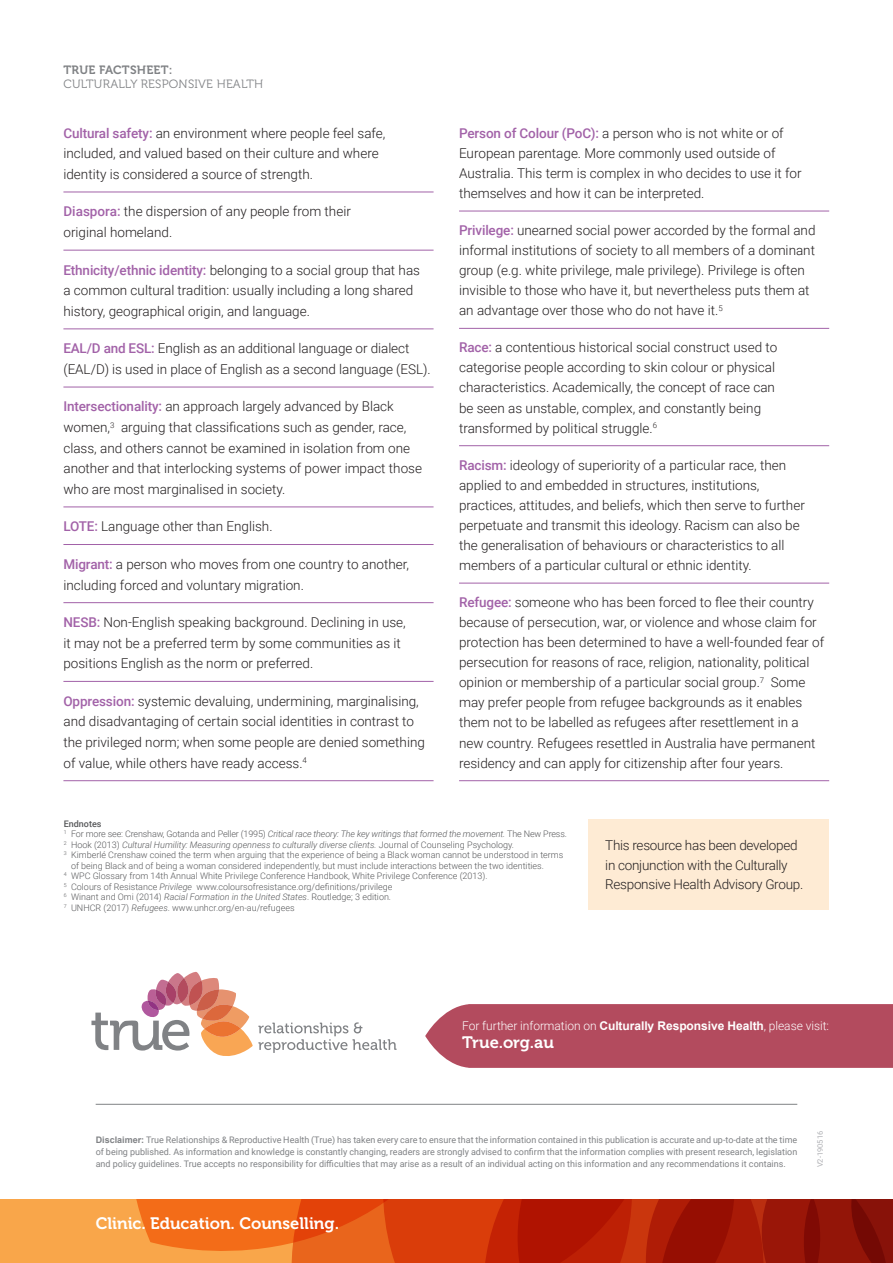
<style>
.page{position:relative;width:893px;height:1263px;background:#fff}
.page>*{position:absolute;margin:0;border:0;box-sizing:border-box;transform-origin:0 0}
.Tagline_and_website{font:16.5px "Museo 700";color:#fff}
.t1{font:16.5px "Museo 300";color:#fff}
.Body_copy_RULE_BELOW{font:300 13.5px/20.1px "Roboto";color:#231f20}
.Body_Copy{font:300 13.5px/19.5px "Roboto";letter-spacing:-.02em;color:#231f20}
.Call_to_action{font:300 12px "Roboto";letter-spacing:-.005em;color:#fff}
.t2{font:12px "Museo 300";letter-spacing:.02em;color:#808285}
.t3{font:12px "Museo 700";letter-spacing:.02em;color:#808285}
.Endnotes{font:300 9px/10.5px "Roboto";color:#57585a}
.t4{font:9px/12px "Roboto";color:#808285;text-align:justify}
.Endnotes-2{font:italic 300 9px "Roboto";letter-spacing:-.005em;color:#57585a}
.Endnotes-3{font:500 9px "Roboto";color:#57585a}
.t5{font:7.5px "Roboto";color:#b0b1b5}
.s1{font-weight:500;color:#a262a8}
.s2{font-style:normal}
.s3{font-style:italic}
.s4{font-family:"Arial";font-weight:700}
.s5{font-family:"Museo 700"}
</style>
<div class="page">
<div style="left:0;top:1199px;width:893px;height:64px;background:#f9a64a"></div>
<svg style="left:136px;top:1199px;width:757px;height:64px;background:#c4390e"></svg>
<hr style="left:96px;top:1104px;width:701px;height:1px;background:#808285">
<svg style="left:91px;top:972px;width:306px;height:84px"></svg>
<div style="left:425px;top:1004px;width:468px;height:64px;background:#b34b5e"></div>
<hr style="left:63px;top:192px;width:371px;height:1px;background:#a262a8">
<hr style="left:63px;top:250px;width:371px;height:1px;background:#a262a8">
<hr style="left:63px;top:328px;width:371px;height:1px;background:#a262a8">
<hr style="left:63px;top:387px;width:371px;height:1px;background:#a262a8">
<hr style="left:63px;top:506px;width:371px;height:1px;background:#a262a8">
<hr style="left:63px;top:544px;width:371px;height:1px;background:#a262a8">
<hr style="left:63px;top:602px;width:371px;height:1px;background:#a262a8">
<hr style="left:63px;top:681px;width:371px;height:1px;background:#a262a8">
<hr style="left:63px;top:780px;width:371px;height:1px;background:#a262a8">
<hr style="left:459px;top:211px;width:370px;height:1px;background:#a262a8">
<hr style="left:459px;top:328px;width:370px;height:1px;background:#a262a8">
<hr style="left:459px;top:445px;width:370px;height:1px;background:#a262a8">
<hr style="left:459px;top:583px;width:370px;height:1px;background:#a262a8">
<hr style="left:459px;top:780px;width:370px;height:1px;background:#a262a8">
<div style="left:588px;top:820px;width:241px;height:90px;background:#feebd4"></div>
<p class="t3" style="left:63px;top:63px;width:110px">TRUE FACTSHEET:</p>
<p class="t2" style="left:63px;top:77px;width:201px">CULTURALLY RESPONSIVE HEALTH</p>
<p class="Body_copy_RULE_BELOW" style="left:63px;top:122px;width:323px;line-height:20.5px"><span class="s1">Cultural safety:</span> an environment where people feel safe, included, and valued based on their culture and where identity is considered a source of strength.</p>
<p class="Body_copy_RULE_BELOW" style="left:63px;top:201px;width:289px;line-height:20.5px"><span class="s1">Diaspora:</span> the dispersion of any people from their original homeland.</p>
<p class="Body_copy_RULE_BELOW" style="left:63px;top:259px;width:358px;line-height:20.5px"><span class="s1">Ethnicity/ethnic identity:</span> belonging to a social group that has a common cultural tradition: usually including a long shared history, geographical origin, and language.</p>
<p class="Body_copy_RULE_BELOW" style="left:63px;top:338px;width:369px;line-height:20.5px"><span class="s1">EAL/D and ESL:</span> English as an additional language or dialect (EAL/D) is used in place of English as a second language (ESL).</p>
<p class="Body_copy_RULE_BELOW" style="left:63px;top:396px;width:360px;line-height:20.5px"><span class="s1">Intersectionality:</span> an approach largely advanced by Black women,<sup>3</sup> arguing that classifications such as gender, race, class, and others cannot be examined in isolation from one another and that interlocking systems of power impact those who are most marginalised in society.</p>
<p class="Body_copy_RULE_BELOW" style="left:63px;top:516px;width:211px"><span class="s1">LOTE:</span> Language other than English.</p>
<p class="Body_copy_RULE_BELOW" style="left:63px;top:553px;width:347px;line-height:20.5px"><span class="s1">Migrant:</span> a person who moves from one country to another, including forced and voluntary migration.</p>
<p class="Body_copy_RULE_BELOW" style="left:63px;top:611px;width:344px;line-height:20.5px"><span class="s1">NESB:</span> Non-English speaking background. Declining in use, it may not be a preferred term by some communities as it positions English as the norm or preferred.</p>
<p class="Body_copy_RULE_BELOW" style="left:63px;top:690px;width:363px;line-height:20.5px"><span class="s1">Oppression:</span> systemic devaluing, undermining, marginalising, and disadvantaging of certain social identities in contrast to the privileged norm; when some people are denied something of value, while others have ready access.<sup>4</sup></p>
<p class="Body_copy_RULE_BELOW" style="left:459px;top:122px;width:344px"><span class="s1">Person of Colour (PoC):</span> a person who is not white or of European parentage. More commonly used outside of Australia. This term is complex in who decides to use it for themselves and how it can be interpreted.</p>
<p class="Body_copy_RULE_BELOW" style="left:459px;top:220px;width:358px"><span class="s1">Privilege:</span> unearned social power accorded by the formal and informal institutions of society to all members of a dominant group (e.g. white privilege, male privilege). Privilege is often invisible to those who have it, but nevertheless puts them at an advantage over those who do not have it.<sup>5</sup></p>
<p class="Body_copy_RULE_BELOW" style="left:459px;top:337px;width:320px"><span class="s1">Race:</span> a contentious historical social construct used to categorise people according to skin colour or physical characteristics. Academically, the concept of race can be seen as unstable, complex, and constantly being transformed by political struggle.<sup>6</sup></p>
<p class="Body_copy_RULE_BELOW" style="left:459px;top:454px;width:347px"><span class="s1">Racism:</span> ideology of superiority of a particular race, then applied to and embedded in structures, institutions, practices, attitudes, and beliefs, which then serve to further perpetuate and transmit this ideology. Racism can also be the generalisation of behaviours or characteristics to all members of a particular cultural or ethnic identity.</p>
<p class="Body_copy_RULE_BELOW" style="left:459px;top:592px;width:367px"><span class="s1">Refugee:</span> someone who has been forced to flee their country because of persecution, war, or violence and whose claim for protection has been determined to have a well-founded fear of persecution for reasons of race, religion, nationality, political opinion or membership of a particular social group.<sup>7</sup> Some may prefer people from refugee backgrounds as it enables them not to be labelled as refugees after resettlement in a new country. Refugees resettled in Australia have permanent residency and can apply for citizenship after four years.</p>
<p class="Endnotes-3" style="left:64px;top:817px;width:39px">Endnotes</p>
<p class="Endnotes-2" style="left:64px;top:827px;width:505px"><sup>1</sup> <span class="s2">For more see: Crenshaw, Gotanda and Peller (1995)</span> Critical race theory: The key writings that formed the movement. <span class="s2">The New Press.</span></p>
<p class="Endnotes-2" style="left:64px;top:838px;width:452px"><sup>2</sup> <span class="s2">Hook (2013)</span> Cultural Humility: Measuring openness to culturally diverse clients. <span class="s2">Journal of Counseling Psychology.</span></p>
<p class="Endnotes" style="left:71px;top:849px;width:494px;text-indent:-7px"><sup>3</sup> Kimberlé Crenshaw coined the term when arguing that the experience of being a Black woman cannot be understood in terms of being Black and of being a woman considered independently, but must include interactions between the two identities.</p>
<p class="Endnotes" style="left:64px;top:870px;width:425px"><sup>4</sup> WPC Glossary from 14th Annual White Privilege Conference Handbook, White Privilege Conference (2013).</p>
<p class="Endnotes" style="left:64px;top:881px;width:330px"><sup>5</sup> Colours of Resistance <span class="s3">Privilege</span> www.coloursofresistance.org/definitions/privilege</p>
<p class="Endnotes" style="left:64px;top:891px;width:329px"><sup>6</sup> Winant and Omi (2014) <span class="s3">Racial Formation in the United States</span>. Routledge; 3 edition.</p>
<p class="Endnotes" style="left:64px;top:902px;width:232px"><sup>7</sup> UNHCR (2017) <span class="s3">Refugees</span>. www.unhcr.org/en-au/refugees</p>
<p class="Body_Copy" style="left:605px;top:835px;width:200px">This resource has been developed in conjunction with the Culturally<br>Responsive Health Advisory Group.</p>
<p class="Call_to_action" style="left:462px;top:1017px;width:368px">For further information on <span class="s4">Culturally Responsive Health</span>, please visit:</p>
<p class="Tagline_and_website" style="left:462px;top:1033px;width:93px">True.org.au</p>
<p class="t4" style="left:96px;top:1134px;width:703px"><span class="s4">Disclaimer:</span> True Relationships &amp; Reproductive Health (True) has taken every care to ensure that the information contained in this publication is accurate and up-to-date at the time of being published. As information and knowledge is constantly changing, readers are strongly advised to confirm that the information complies with present research, legislation and policy guidelines. True accepts no responsibility for difficulties that may arise as a result of an individual acting on this information and any recommendations it contains.</p>
<p class="t5" style="left:815px;top:1167px;width:38px;rotate:-90deg">V2-190516</p>
<p class="Tagline_and_website" style="left:96px;top:1214px;width:245px">Clinic. Education. Counselling.</p>
<p class="t1" style="left:148px;top:1214px;width:184px"><span class="s5">Education.</span> Counsel ing.</p>
</div>
